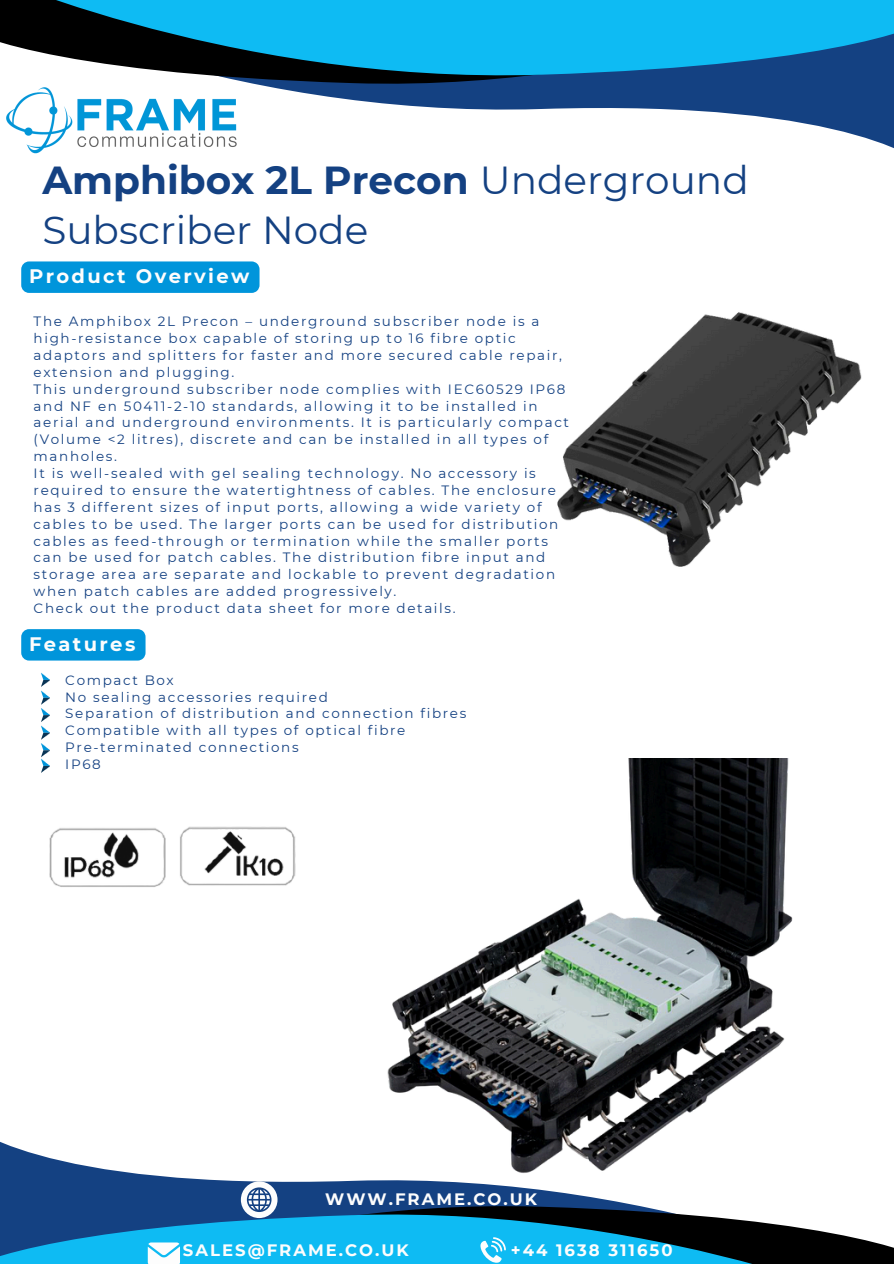
<style>
.page{position:relative;width:894px;height:1264px;background:#fff}
.page>*{position:absolute;margin:0;border:0;box-sizing:border-box;transform-origin:0 0}
.t1{font:39px/49.5px "Montserrat";color:#144182}
.t2{font:700 19.5px "Montserrat";letter-spacing:.12em;color:#fdfdfd}
.t3{font:700 16.5px "Montserrat";letter-spacing:.12em;color:#fdfdfd}
.t4{font:13.5px/16.8px "Montserrat";letter-spacing:.12em;color:#144182}
.s1{font-weight:700}
</style>
<div class="page">
<svg style="left:305px;top:93px;width:588px;height:55px"></svg>
<div style="left:260px;top:85px;width:633px;height:8px;background:#144182"></div>
<svg style="left:0;top:0;width:893px;height:85px;fill:#0ebbf3"></svg>
<img style="left:6px;top:87px;width:231px;height:67px">
<svg style="left:0;top:1142px;width:304px;height:54px"></svg>
<div style="left:0;top:1196px;width:629px;height:8px;background:#144182"></div>
<svg style="left:0;top:1204px;width:893px;height:59px;fill:#0ebbf3"></svg>
<svg style="left:480px;top:1237px;width:25px;height:26px"></svg>
<svg style="left:148px;top:1242px;width:32px;height:21px"></svg>
<svg style="left:241px;top:1181px;width:36px;height:36px"></svg>
<svg style="left:41px;top:673px;width:9px;height:100px"></svg>
<img style="left:557px;top:312px;width:305px;height:255px">
<img style="left:304px;top:759px;width:489px;height:441px">
<img style="left:49px;top:826px;width:247px;height:61px">
<svg style="left:21px;top:261px;width:238px;height:32px"></svg>
<div style="left:21px;top:629px;width:124px;height:31px;background:#0095db"></div>
<p class="t1" style="left:42px;top:155px;width:707px"><span class="s1">Amphibox 2L Precon</span> Underground<br>Subscriber Node</p>
<p class="t2" style="left:29px;top:264px;width:222px">Product Overview</p>
<p class="t4" style="left:34px;top:313px;width:529px">The Amphibox 2L Precon – underground subscriber node is a high-resistance box capable of storing up to 16 fibre optic adaptors and splitters for faster and more secured cable repair, extension and plugging.</p>
<p class="t4" style="left:34px;top:380px;width:537px">This underground subscriber node complies with IEC60529 IP68 and NF en 50411-2-10 standards, allowing it to be installed in aerial and underground environments. It is particularly compact (Volume &lt;2 litres), discrete and can be installed in all types of manholes.</p>
<h2 class="t4" style="left:34px;top:465px;width:526px">It is well-sealed with gel sealing technology. No accessory is required to ensure the watertightness of cables. The enclosure has 3 different sizes of input ports, allowing a wide variety of cables to be used. The larger ports can be used for distribution cables as feed-through or termination while the smaller ports can be used for patch cables. The distribution fibre input and storage area are separate and lockable to prevent degradation when patch cables are added progressively.</h2>
<p class="t4" style="left:34px;top:600px;width:423px">Check out the product data sheet for more details.</p>
<p class="t2" style="left:29px;top:632px;width:108px">Features</p>
<p class="t4" style="left:65px;top:671px;width:110px">Compact Box</p>
<p class="t4" style="left:65px;top:688px;width:264px">No sealing accessories required</p>
<p class="t4" style="left:65px;top:705px;width:402px">Separation of distribution and connection fibres</p>
<p class="t4" style="left:65px;top:722px;width:341px">Compatible with all types of optical fibre</p>
<p class="t4" style="left:65px;top:739px;width:235px">Pre-terminated connections</p>
<p class="t4" style="left:65px;top:755px;width:37px">IP68</p>
<h1 class="t3" style="left:325px;top:1189px;width:213px">WWW.FRAME.CO.UK</h1>
<p class="t3" style="left:183px;top:1239px;width:227px">SALES@FRAME.CO.UK</p>
<p class="t3" style="left:510px;top:1239px;width:163px">+44 1638 311650</p>
</div>
